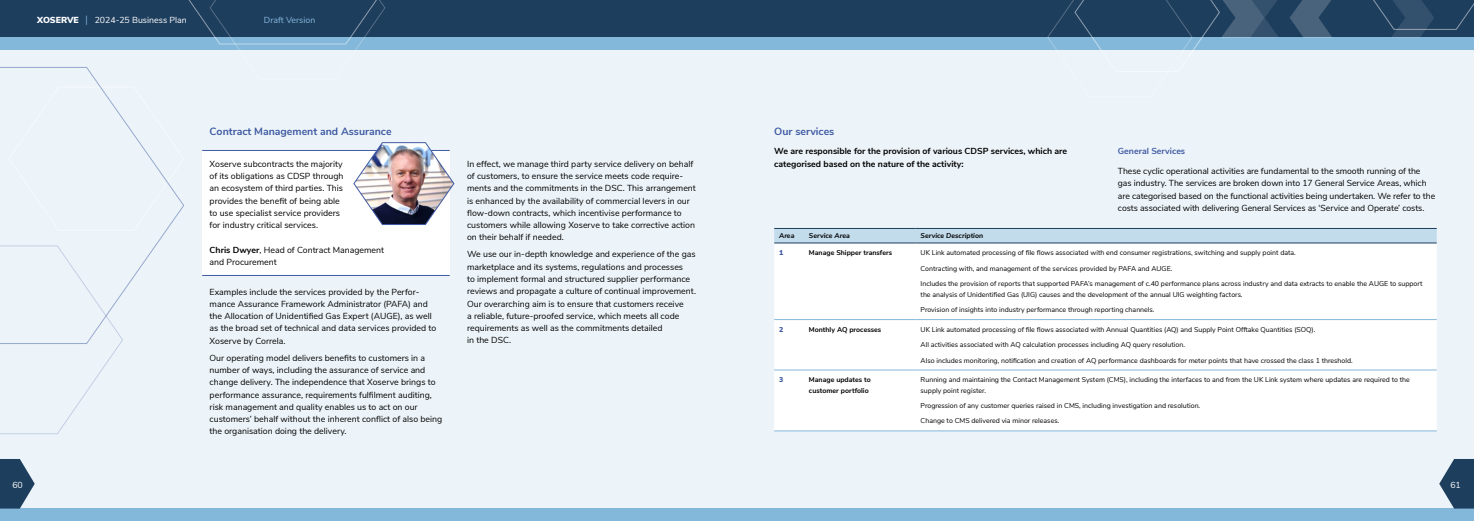
<style>
.page{position:relative;width:1474px;height:521px;background:#fff}
.page>*{position:absolute;margin:0;border:0;box-sizing:border-box;transform-origin:0 0}
.t1{font:700 10.5px "Nunito Sans";color:#405ba3}
.t2{font:8.75px/12.2px "Nunito Sans";color:#000}
.t3{font:700 8.75px/12.2px "Nunito Sans";color:#000}
.t4{font:8.75px "Nunito Sans";color:#fff}
.t5{font:700 8.75px "Nunito Sans";color:#405ba3}
.t6{font:8.75px "Nunito Sans";color:#84b8da}
.t7{font:7px/10.5px "Nunito Sans";color:#000}
.t8{font:700 7px/10.5px "Nunito Sans";color:#000}
.t9{font:italic 700 7px "Nunito Sans";color:#000}
.t10{font:900 7px "Nunito Sans";color:#405ba3}
.s1{font-weight:900}
.s2{font-size:10.5px;color:#84b8da}
.s3{font-weight:700}
</style>
<div class="page">
<div style="left:737px;top:25px;width:736px;height:25px;background:#84b8da"></div>
<div style="left:0;top:25px;width:737px;height:25px;background:#84b8da"></div>
<div style="left:737px;top:50px;width:736px;height:471px;background:#edf4f9"></div>
<div style="left:0;top:50px;width:737px;height:471px;background:#edf4f9"></div>
<div style="left:737px;top:508px;width:736px;height:13px;background:#84b8da"></div>
<div style="left:0;top:508px;width:737px;height:13px;background:#84b8da"></div>
<svg style="left:774px;top:229px;width:662px;height:14px;background:#bbd6e6"></svg>
<div style="left:774px;top:244px;width:662px;height:187px;background:#fff"></div>
<hr style="left:774px;top:319px;width:30px;height:1px;background:#84b8da">
<hr style="left:804px;top:319px;width:111px;height:1px;background:#84b8da">
<hr style="left:915px;top:319px;width:521px;height:1px;background:#84b8da">
<hr style="left:774px;top:370px;width:30px;height:1px;background:#84b8da">
<hr style="left:804px;top:370px;width:111px;height:1px;background:#84b8da">
<hr style="left:915px;top:370px;width:521px;height:1px;background:#84b8da">
<hr style="left:774px;top:431px;width:30px;height:1px;background:#84b8da">
<hr style="left:804px;top:431px;width:111px;height:1px;background:#84b8da">
<hr style="left:915px;top:431px;width:521px;height:1px;background:#84b8da">
<hr style="left:774px;top:228px;width:30px;height:1px;background:#1e3e5e">
<hr style="left:804px;top:228px;width:111px;height:1px;background:#1e3e5e">
<hr style="left:915px;top:228px;width:521px;height:1px;background:#1e3e5e">
<hr style="left:774px;top:243px;width:30px;height:1px;background:#1e3e5e">
<hr style="left:804px;top:243px;width:111px;height:1px;background:#1e3e5e">
<hr style="left:915px;top:243px;width:521px;height:1px;background:#1e3e5e">
<div style="left:202px;top:150px;width:248px;height:125px;background:#fff"></div>
<hr style="left:202px;top:275px;width:248px;height:1px;background:#405ba3">
<hr style="left:202px;top:150px;width:248px;height:1px;background:#405ba3">
<svg style="left:0;top:344px;width:120px;height:90px"></svg>
<svg style="left:0;top:67px;width:185px;height:277px"></svg>
<img style="left:353px;top:142px;width:102px;height:83px">
<div style="left:737px;top:0;width:736px;height:37px;background:#1e3e5e"></div>
<div style="left:0;top:0;width:737px;height:37px;background:#1e3e5e"></div>
<svg style="left:0;top:459px;width:35px;height:49px"></svg>
<svg style="left:1439px;top:459px;width:34px;height:49px"></svg>
<svg style="left:135px;top:0;width:251px;height:80px"></svg>
<svg style="left:1047px;top:0;width:426px;height:50px"></svg>
<p class="t4" style="left:37px;top:14px;width:151px"><span class="s1">XOSERVE</span> <span class="s2">|</span> 2024-25 Business Plan</p>
<p class="t6" style="left:264px;top:14px;width:53px">Draft Version</p>
<p class="t1" style="left:210px;top:123px;width:183px">Contract Management and Assurance</p>
<p class="t2" style="left:210px;top:157px;width:135px">Xoserve subcontracts the majority of its obligations as CDSP through an ecosystem of third parties. This provides the benefit of being able to use specialist service providers for industry critical services.</p>
<p class="t2" style="left:210px;top:243px;width:176px"><span class="s3">Chris Dwyer</span>, Head of Contract Management and Procurement</p>
<p class="t2" style="left:210px;top:285px;width:228px">Examples include the services provided by the Perfor&shy;mance Assurance Framework Administrator (PAFA) and the Allocation of Unidentified Gas Expert (AUGE), as well as the broad set of technical and data services provided to Xoserve by Correla.</p>
<p class="t2" style="left:210px;top:351px;width:234px">Our operating model delivers benefits to customers in a number of ways, including the assurance of service and change delivery. The independence that Xoserve brings to performance assurance, requirements fulfilment auditing, risk management and quality enables us to act on our customers’ behalf without the inherent conflict of also being the organisation doing the delivery.</p>
<p class="t2" style="left:467px;top:157px;width:230px">In effect, we manage third party service delivery on behalf of customers, to ensure the service meets code require&shy;ments and the commitments in the DSC. This arrangement is enhanced by the availability of commercial levers in our flow-down contracts, which incentivise performance to customers while allowing Xoserve to take corrective action on their behalf if needed.</p>
<p class="t2" style="left:467px;top:248px;width:230px">We use our in-depth knowledge and experience of the gas marketplace and its systems, regulations and processes<br>to implement formal and structured supplier performance reviews and propagate a culture of continual improvement.<br>Our overarching aim is to ensure that customers receive<br>a reliable, future-proofed service, which meets all code requirements as well as the commitments detailed<br>in the DSC.</p>
<p class="t1" style="left:774px;top:123px;width:62px">Our services</p>
<p class="t3" style="left:774px;top:145px;width:294px">We are responsible for the provision of various CDSP services, which are categorised based on the nature of the activity:</p>
<p class="t5" style="left:1117px;top:145px;width:69px">General Services</p>
<p class="t2" style="left:1117px;top:164px;width:319px">These cyclic operational activities are fundamental to the smooth running of the gas industry. The services are broken down into 17 General Service Areas, which are categorised based on the functional activities being undertaken. We refer to the costs associated with delivering General Services as ‘Service and Operate’ costs.</p>
<p class="t9" style="left:779px;top:230px;width:17px">Area</p>
<p class="t9" style="left:809px;top:230px;width:42px">Service Area</p>
<p class="t9" style="left:920px;top:230px;width:64px">Service Description</p>
<p class="t10" style="left:779px;top:248px;width:6px">1</p>
<p class="t8" style="left:809px;top:247px;width:85px">Manage Shipper transfers</p>
<p class="t7" style="left:920px;top:247px;width:377px">UK Link automated processing of file flows associated with end consumer registrations, switching and supply point data.</p>
<p class="t7" style="left:920px;top:263px;width:253px">Contracting with, and management of the services provided by PAFA and AUGE.</p>
<p class="t7" style="left:920px;top:278px;width:503px">Includes the provision of reports that supported PAFA’s management of c.40 performance plans across industry and data extracts to enable the AUGE to support the analysis of Unidentified Gas (UIG) causes and the development of the annual UIG weighting factors.</p>
<p class="t7" style="left:920px;top:304px;width:234px">Provision of insights into industry performance through reporting channels.</p>
<p class="t10" style="left:779px;top:324px;width:6px">2</p>
<p class="t8" style="left:809px;top:323px;width:74px">Monthly AQ processes</p>
<p class="t7" style="left:920px;top:323px;width:396px">UK Link automated processing of file flows associated with Annual Quantities (AQ) and Supply Point Offtake Quantities (SOQ).</p>
<p class="t7" style="left:920px;top:339px;width:265px">All activities associated with AQ calculation processes including AQ query resolution.</p>
<p class="t7" style="left:920px;top:354px;width:433px">Also includes monitoring, notification and creation of AQ performance dashboards for meter points that have crossed the class 1 threshold.</p>
<p class="t10" style="left:779px;top:374px;width:6px">3</p>
<p class="t8" style="left:809px;top:374px;width:63px">Manage updates to customer portfolio</p>
<p class="t7" style="left:920px;top:374px;width:490px">Running and maintaining the Contact Management System (CMS), including the interfaces to and from the UK Link system where updates are required to the supply point register.</p>
<p class="t7" style="left:920px;top:400px;width:281px">Progression of any customer queries raised in CMS, including investigation and resolution.</p>
<p class="t7" style="left:920px;top:415px;width:140px">Change to CMS delivered via minor releases.</p>
<p class="t4" style="left:12px;top:479px;width:12px">60</p>
<p class="t4" style="left:1450px;top:479px;width:12px">61</p>
</div>
